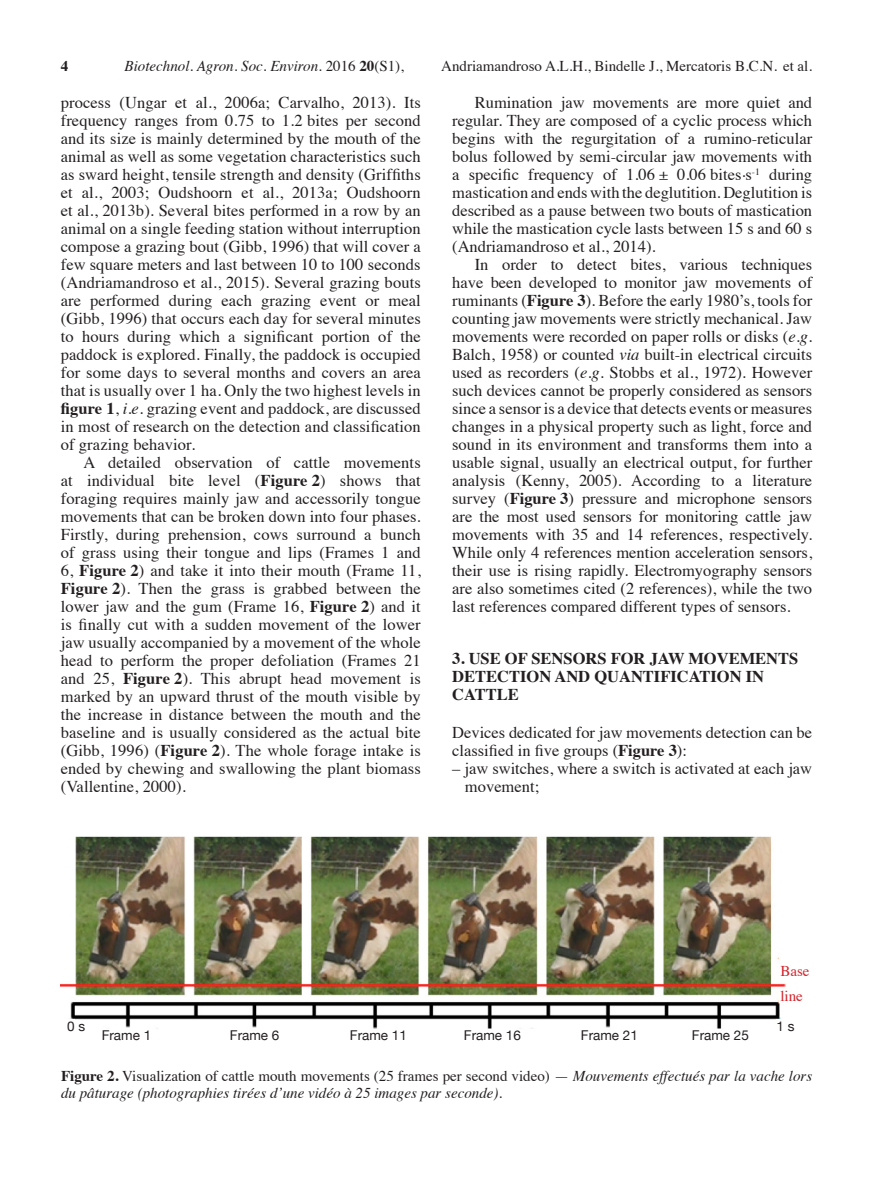
<style>
.page{position:relative;width:893px;height:1191px;background:#fff}
.page>*{position:absolute;margin:0;border:0;box-sizing:border-box;transform-origin:0 0}
.t1{font:16.5px/18px "Times";color:#231f20;text-align:justify}
.Titre_1{font:700 16.5px/18px "Times";color:#231f20}
.Titre_Illustration{font:italic 15px/17.2px "Times";color:#231f20}
.t2{font:15px "Times";color:#231f20}
.Titre_Illustration-2{font:15px "Times";color:#d1232a}
.t3{font:700 15px "Times";color:#231f20}
.Helvetica{font:13.5px "Helvetica Neue";color:#231f20}
.s1{font-style:normal}
.s2{font-weight:700;font-style:normal}
.s3{font-weight:700}
.s4{font-style:italic}
</style>
<div class="page">
<img style="left:61px;top:836px;width:725px;height:193px">
<p class="t3" style="left:61px;top:51px;width:9px">4</p>
<p class="Titre_Illustration" style="left:125px;top:56px;width:281px">Biotechnol. Agron. Soc. Environ. <span class="s1">2016</span> <span class="s2">20</span><span class="s1">(S1),</span></p>
<p class="t2" style="left:441px;top:52px;width:372px">Andriamandroso A.L.H., Bindelle J., Mercatoris B.C.N. et al.</p>
<p class="t1" style="left:61px;top:92px;width:362px">process (Ungar et al., 2006a; Carvalho, 2013). Its frequency ranges from 0.75 to 1.2 bites per second and its size is mainly determined by the mouth of the animal as well as some vegetation characteristics such as sward height, tensile strength and density (Griffiths et al., 2003; Oudshoorn et al., 2013a; Oudshoorn et al., 2013b). Several bites performed in a row by an animal on a single feeding station without interruption compose a grazing bout (Gibb, 1996) that will cover a few square meters and last between 10 to 100 seconds (Andriamandroso et al., 2015). Several grazing bouts are performed during each grazing event or meal (Gibb, 1996) that occurs each day for several minutes to hours during which a significant portion of the paddock is explored. Finally, the paddock is occupied for some days to several months and covers an area that is usually over 1 ha. Only the two highest levels in <span class="s3">figure 1</span>, <span class="s4">i.e.</span> grazing event and paddock, are discussed in most of research on the detection and classification of grazing behavior.</p>
<p class="t1" style="left:61px;top:452px;width:361px;text-indent:23px">A detailed observation of cattle movements at individual bite level (<span class="s3">Figure 2</span>) shows that foraging requires mainly jaw and accessorily tongue movements that can be broken down into four phases.<br>Firstly, during prehension, cows surround a bunch of grass using their tongue and lips (Frames 1 and 6, <span class="s3">Figure 2</span>) and take it into their mouth (Frame 11, <span class="s3">Figure 2</span>). Then the grass is grabbed between the lower jaw and the gum (Frame 16, <span class="s3">Figure 2</span>) and it is finally cut with a sudden movement of the lower jaw usually accompanied by a movement of the whole head to perform the proper defoliation (Frames 21 and 25, <span class="s3">Figure 2</span>). This abrupt head movement is marked by an upward thrust of the mouth visible by the increase in distance between the mouth and the baseline and is usually considered as the actual bite (Gibb, 1996) (<span class="s3">Figure 2</span>). The whole forage intake is ended by chewing and swallowing the plant biomass (Vallentine, 2000).</p>
<p class="t1" style="left:452px;top:92px;width:361px;text-indent:23px">Rumination jaw movements are more quiet and regular. They are composed of a cyclic process which begins with the regurgitation of a rumino-reticular bolus followed by semi-circular jaw movements with a specific frequency of 1.06 ± 0.06 bites.s<sup>-1</sup> during mastication and ends with the deglutition. Deglutition is described as a pause between two bouts of mastication while the mastication cycle lasts between 15 s and 60 s (Andriamandroso et al., 2014).</p>
<p class="t1" style="left:452px;top:254px;width:361px;text-indent:23px">In order to detect bites, various techniques have been developed to monitor jaw movements of ruminants (<span class="s3">Figure 3</span>). Before the early 1980’s, tools for counting jaw movements were strictly mechanical. Jaw movements were recorded on paper rolls or disks (<span class="s4">e.g.<br></span>Balch, 1958) or counted <span class="s4">via</span> built-in electrical circuits used as recorders (<span class="s4">e.g.</span> Stobbs et al., 1972). However such devices cannot be properly considered as sensors since a sensor is a device that detects events or measures changes in a physical property such as light, force and sound in its environment and transforms them into a usable signal, usually an electrical output, for further analysis (Kenny, 2005). According to a literature survey (<span class="s3">Figure 3</span>) pressure and microphone sensors are the most used sensors for monitoring cattle jaw movements with 35 and 14 references, respectively.<br>While only 4 references mention acceleration sensors, their use is rising rapidly. Electromyography sensors are also sometimes cited (2 references), while the two last references compared different types of sensors.</p>
<p class="Titre_1" style="left:452px;top:648px;width:348px">3. USE OF SENSORS FOR JAW MOVEMENTS<br>DETECTION AND QUANTIFICATION IN<br>CATTLE</p>
<p class="t1" style="left:452px;top:722px;width:361px">Devices dedicated for jaw movements detection can be classified in five groups (<span class="s3">Figure 3</span>):</p>
<p class="t1" style="left:465px;top:758px;width:349px;text-indent:-13px">– jaw switches, where a switch is activated at each jaw movement;</p>
<p class="Titre_Illustration-2" style="left:780px;top:957px;width:31px">Base</p>
<p class="Titre_Illustration-2" style="left:780px;top:982px;width:24px">line</p>
<p class="Helvetica" style="left:67px;top:1018px;width:20px">0 s</p>
<p class="Helvetica" style="left:777px;top:1018px;width:20px">1 s</p>
<p class="Titre_Illustration" style="left:61px;top:1066px;width:753px"><span class="s2">Figure 2.</span> <span class="s1">Visualization of cattle mouth movements (25 frames per second video) —</span> Mouvements effectués par la vache lors du pâturage (photographies tirées d’une vidéo à 25 images par seconde).</p>
<p class="Helvetica" style="left:102px;top:1027px;width:51px">Frame 1</p>
<p class="Helvetica" style="left:230px;top:1027px;width:51px">Frame 6</p>
<p class="Helvetica" style="left:350px;top:1027px;width:59px">Frame 11</p>
<p class="Helvetica" style="left:464px;top:1027px;width:59px">Frame 16</p>
<p class="Helvetica" style="left:581px;top:1027px;width:59px">Frame 21</p>
<p class="Helvetica" style="left:692px;top:1027px;width:59px">Frame 25</p>
</div>
